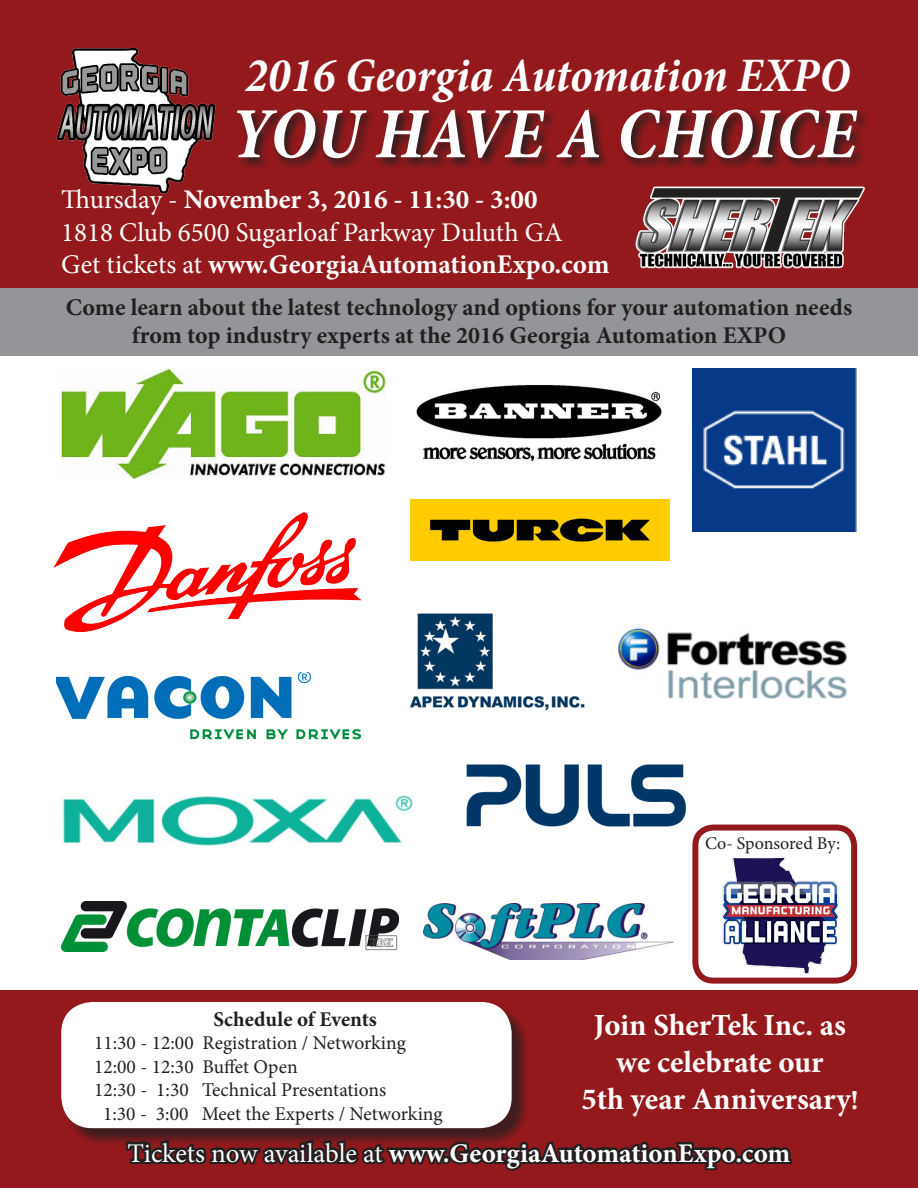
<style>
.page{position:relative;width:918px;height:1188px;background:#fff}
.page>*{position:absolute;margin:0;border:0;box-sizing:border-box;transform-origin:0 0}
.t1{font:italic 700 condensed 72.9px "Minion Pro";letter-spacing:-.015em;color:#fff}
.t2{font:italic 700 condensed 48.6px "Minion Pro";color:#fff}
.t3{font:700 30.75px/36.9px "Minion Pro";letter-spacing:-.005em;color:#fff;text-align:center}
.t4{font:700 27px "Minion Pro";color:#fff}
.t5{font:27px "Minion Pro";color:#fff}
.t6{font:700 24px/28.8px "Minion Pro";color:#231f20;text-align:center}
.t7{font:700 21px "Minion Pro";color:#231f20}
.t8{font:19.5px/23.4px "Minion Pro";color:#231f20}
.t9{font:18px "Minion Pro";letter-spacing:-.01em;color:#231f20}
.s1{font-weight:400}
.s2{font-size:27px}
</style>
<div class="page">
<div style="left:0;top:0;width:918px;height:294px;background:#94191c"></div>
<div style="left:0;top:991px;width:918px;height:197px;background:#94191c"></div>
<svg style="left:126px;top:1141px;width:667px;height:30px"></svg>
<img style="left:56px;top:673px;width:305px;height:67px">
<div style="left:0;top:288px;width:918px;height:67px;background:#939598"></div>
<svg style="left:239px;top:109px;width:628px;height:59px"></svg>
<img style="left:618px;top:627px;width:230px;height:71px">
<img style="left:692px;top:368px;width:164px;height:164px">
<div style="left:64px;top:1004px;width:467px;height:143px;background:#231f20;opacity:.75"></div>
<div style="left:62px;top:1003px;width:449px;height:124px;background:#fff;border-radius:30px"></div>
<div style="left:61px;top:1002px;width:451px;height:126px;border:1px solid #fff;border-radius:30px"></div>
<img style="left:61px;top:368px;width:325px;height:111px">
<img style="left:466px;top:764px;width:220px;height:63px">
<img style="left:61px;top:796px;width:351px;height:53px">
<img style="left:410px;top:613px;width:175px;height:98px">
<img style="left:56px;top:47px;width:160px;height:147px">
<img style="left:722px;top:856px;width:117px;height:119px">
<div style="left:692px;top:825px;width:165px;height:159px;border:6px solid #94191c;border-radius:18px"></div>
<img style="left:416px;top:384px;width:246px;height:78px">
<img style="left:54px;top:513px;width:308px;height:119px">
<img style="left:424px;top:903px;width:249px;height:57px">
<img style="left:410px;top:500px;width:259px;height:60px">
<img style="left:61px;top:901px;width:338px;height:51px">
<img style="left:635px;top:186px;width:231px;height:83px">
<p class="t2" style="left:245px;top:41px;width:606px">2016 Georgia Automation EXPO</p>
<p class="t1" style="left:230px;top:83px;width:628px">YOU HAVE A CHOICE</p>
<p class="t4" style="left:61px;top:181px;width:478px"><span class="s1">Thursday -</span> November 3, 2016 - 11:30 - 3:00</p>
<p class="t5" style="left:61px;top:214px;width:503px">1818 Club 6500 Sugarloaf Parkway Duluth GA</p>
<p class="t4" style="left:61px;top:245px;width:550px"><span class="s1">Get tickets at</span> www.GeorgiaAutomationExpo.com</p>
<p class="t6" style="left:66px;top:292px;width:788px">Come learn about the latest technology and options for your automation needs from top industry experts at the 2016 Georgia Automation EXPO</p>
<p class="t7" style="left:213px;top:1004px;width:165px">Schedule of Events</p>
<p class="t8" style="left:94px;top:1031px;width:313px">11:30 - 12:00 Registration / Networking<br>12:00 - 12:30 Buffet Open</p>
<p class="t8" style="left:94px;top:1078px;width:294px">12:30 - 1:30 Technical Presentations</p>
<p class="t8" style="left:103px;top:1102px;width:341px">1:30 - 3:00 Meet the Experts / Networking</p>
<p class="t9" style="left:705px;top:831px;width:137px">Co- Sponsored By:</p>
<p class="t3" style="left:581px;top:1007px;width:279px">Join SherTek Inc. as we celebrate our<br>5th year Anniversary<span class="s2">!</span></p>
<p class="t4" style="left:128px;top:1134px;width:664px"><span class="s1">Tickets now available at</span> www.GeorgiaAutomationExpo.com</p>
</div>
